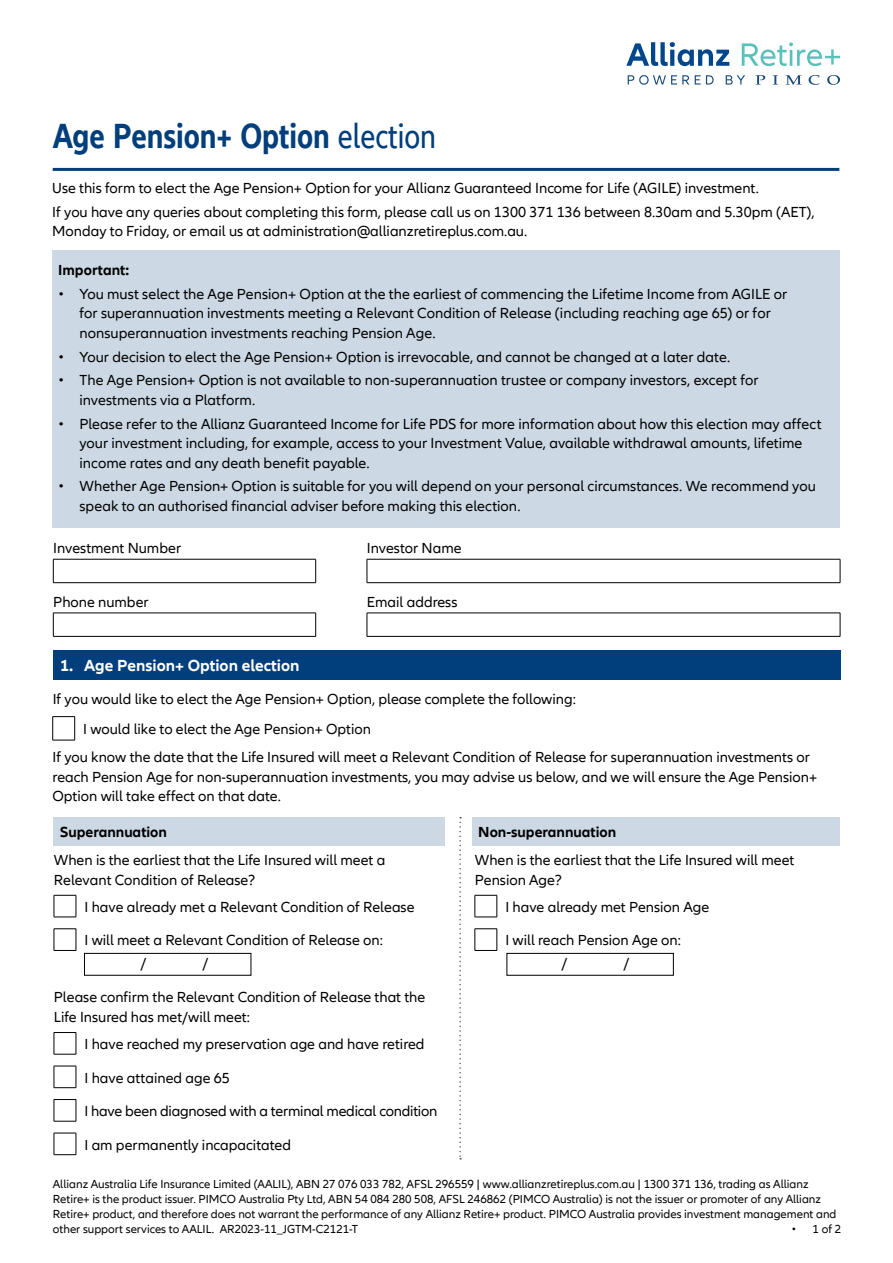
<style>
.page{position:relative;width:893px;height:1263px;background:#fff}
.page>*{position:absolute;margin:0;border:0;box-sizing:border-box;transform-origin:0 0}
.t1{font:700 condensed 36px "Allianz Neo";color:#003f7b}
.t2{font:700 16.5px "Allianz Neo";color:#fff}
.t3{font:15px/19.5px "Allianz Neo";color:#000}
.t4{font:700 15px "Allianz Neo";color:#000}
.t5{font:12px/15px "Allianz Neo";color:#000}
.s1{font-weight:400}
</style>
<div class="page">
<svg style="left:742px;top:42px;width:98px;height:24px"></svg>
<svg style="left:626px;top:42px;width:103px;height:24px"></svg>
<svg style="left:755px;top:75px;width:10px;height:10px"></svg>
<svg style="left:773px;top:75px;width:5px;height:10px"></svg>
<svg style="left:786px;top:75px;width:15px;height:10px"></svg>
<svg style="left:809px;top:75px;width:10px;height:10px"></svg>
<svg style="left:827px;top:75px;width:13px;height:10px"></svg>
<svg style="left:628px;top:75px;width:117px;height:10px"></svg>
<div style="left:52px;top:251px;width:787px;height:277px;background:#ccd8e4"></div>
<hr style="left:53px;top:168px;width:786px;height:3px;background:#003f7b">
<hr style="left:53px;top:559px;width:263px;height:1px;background:#000">
<svg style="left:53px;top:559px;width:1px;height:23px"></svg>
<svg style="left:315px;top:559px;width:1px;height:23px"></svg>
<hr style="left:53px;top:582px;width:263px;height:1px;background:#000">
<hr style="left:367px;top:559px;width:473px;height:1px;background:#000">
<svg style="left:367px;top:559px;width:1px;height:23px"></svg>
<svg style="left:840px;top:559px;width:1px;height:23px"></svg>
<hr style="left:367px;top:582px;width:473px;height:1px;background:#000">
<hr style="left:53px;top:613px;width:263px;height:1px;background:#000">
<svg style="left:53px;top:613px;width:1px;height:23px"></svg>
<svg style="left:315px;top:613px;width:1px;height:23px"></svg>
<hr style="left:53px;top:636px;width:263px;height:1px;background:#000">
<hr style="left:367px;top:613px;width:473px;height:1px;background:#000">
<svg style="left:367px;top:613px;width:1px;height:23px"></svg>
<svg style="left:840px;top:613px;width:1px;height:23px"></svg>
<hr style="left:367px;top:636px;width:473px;height:1px;background:#000">
<div style="left:53px;top:650px;width:787px;height:30px;background:#003f7b"></div>
<svg style="left:52px;top:716px;width:23px;height:25px"></svg>
<svg style="left:54px;top:895px;width:23px;height:23px"></svg>
<svg style="left:54px;top:1032px;width:23px;height:23px"></svg>
<svg style="left:54px;top:1066px;width:23px;height:22px"></svg>
<svg style="left:54px;top:1099px;width:23px;height:23px"></svg>
<svg style="left:54px;top:1133px;width:23px;height:22px"></svg>
<svg style="left:54px;top:928px;width:23px;height:23px"></svg>
<div style="left:54px;top:817px;width:391px;height:28px;background:#ccd8e4"></div>
<div style="left:472px;top:817px;width:368px;height:28px;background:#ccd8e4"></div>
<div style="left:84px;top:953px;width:167px;height:22px;border:1px solid #000"></div>
<svg style="left:475px;top:895px;width:23px;height:23px"></svg>
<svg style="left:475px;top:928px;width:23px;height:23px"></svg>
<div style="left:507px;top:953px;width:166px;height:22px;border:1px solid #000"></div>
<svg style="left:459px;top:817px;width:2px;height:342px"></svg>
<h1 class="t1" style="left:53px;top:115px;width:385px">Age Pension+ Option <span class="s1">election</span></h1>
<p class="t3" style="left:52px;top:177px;width:764px;line-height:23.7px">Use this form to elect the Age Pension+ Option for your Allianz Guaranteed Income for Life (AGILE) investment.<br>If you have any queries about completing this form, please call us on 1300 371 136 between 8.30am and 5.30pm (AET),</p>
<p class="t3" style="left:52px;top:222px;width:476px">Monday to Friday, or email us at administration@allianzretireplus.com.au.</p>
<p class="t4" style="left:58px;top:261px;width:72px">Important:</p>
<p class="t3" style="left:80px;top:284px;width:709px;text-indent:-21px">• You must select the Age Pension+ Option at the the earliest of commencing the Lifetime Income from AGILE or for superannuation investments meeting a Relevant Condition of Release (including reaching age 65) or for nonsuperannuation investments reaching Pension Age.</p>
<p class="t3" style="left:58px;top:347px;width:673px">• Your decision to elect the Age Pension+ Option is irrevocable, and cannot be changed at a later date.</p>
<p class="t3" style="left:80px;top:371px;width:681px;text-indent:-21px">• The Age Pension+ Option is not available to non-superannuation trustee or company investors, except for investments via a Platform.</p>
<p class="t3" style="left:80px;top:414px;width:743px;text-indent:-21px">• Please refer to the Allianz Guaranteed Income for Life PDS for more information about how this election may affect your investment including, for example, access to your Investment Value, available withdrawal amounts, lifetime income rates and any death benefit payable.</p>
<p class="t3" style="left:80px;top:477px;width:738px;text-indent:-21px">• Whether Age Pension+ Option is suitable for you will depend on your personal circumstances. We recommend you speak to an authorised financial adviser before making this election.</p>
<p class="t3" style="left:53px;top:539px;width:129px">Investment Number</p>
<p class="t3" style="left:367px;top:539px;width:96px">Investor Name</p>
<p class="t3" style="left:53px;top:592px;width:97px">Phone number</p>
<p class="t3" style="left:367px;top:592px;width:92px">Email address</p>
<p class="t2" style="left:60px;top:656px;width:241px">1. Age Pension+ Option election</p>
<p class="t3" style="left:83px;top:684px;width:494px;line-height:30.2px;text-indent:-31px">If you would like to elect the Age Pension+ Option, please complete the following:<br>I would like to elect the Age Pension+ Option</p>
<p class="t3" style="left:53px;top:748px;width:766px">If you know the date that the Life Insured will meet a Relevant Condition of Release for superannuation investments or reach Pension Age for non-superannuation investments, you may advise us below, and we will ensure the Age Pension+<br>Option will take effect on that date.</p>
<p class="t4" style="left:60px;top:823px;width:109px">Superannuation</p>
<p class="t4" style="left:478px;top:823px;width:139px">Non-superannuation</p>
<p class="t3" style="left:475px;top:851px;width:321px">When is the earliest that the Life Insured will meet<br>Pension Age?</p>
<p class="t3" style="left:505px;top:897px;width:205px">I have already met Pension Age</p>
<p class="t3" style="left:561px;top:929px;width:121px;line-height:22.5px;text-indent:-56px">I will reach Pension Age on: /</p>
<p class="t3" style="left:54px;top:851px;width:333px">When is the earliest that the Life Insured will meet a<br>Relevant Condition of Release?</p>
<p class="t3" style="left:84px;top:897px;width:332px">I have already met a Relevant Condition of Release</p>
<p class="t3" style="left:141px;top:929px;width:244px;line-height:22.5px;text-indent:-56px">I will meet a Relevant Condition of Release on: /</p>
<p class="t3" style="left:203px;top:953px;width:7px">/</p>
<p class="t3" style="left:54px;top:988px;width:373px">Please confirm the Relevant Condition of Release that the<br>Life Insured has met/will meet:</p>
<p class="t3" style="left:84px;top:1035px;width:342px">I have reached my preservation age and have retired</p>
<p class="t3" style="left:84px;top:1068px;width:147px">I have attained age 65</p>
<p class="t3" style="left:84px;top:1102px;width:354px">I have been diagnosed with a terminal medical condition</p>
<p class="t3" style="left:84px;top:1135px;width:208px">I am permanently incapacitated</p>
<p class="t3" style="left:624px;top:953px;width:7px">/</p>
<p class="t5" style="left:53px;top:1177px;width:785px">Allianz Australia Life Insurance Limited (AALIL), ABN 27 076 033 782, AFSL 296559 | www.allianzretireplus.com.au | 1300 371 136, trading as Allianz Retire+ is the product issuer. PIMCO Australia Pty Ltd, ABN 54 084 280 508, AFSL 246862 (PIMCO Australia) is not the issuer or promoter of any Allianz Retire+ product, and therefore does not warrant the performance of any Allianz Retire+ product. PIMCO Australia provides investment management and other support services to AALIL. AR2023-11_JGTM-C2121-T</p>
<p class="t5" style="left:791px;top:1222px;width:51px">• 1 of 2</p>
</div>
